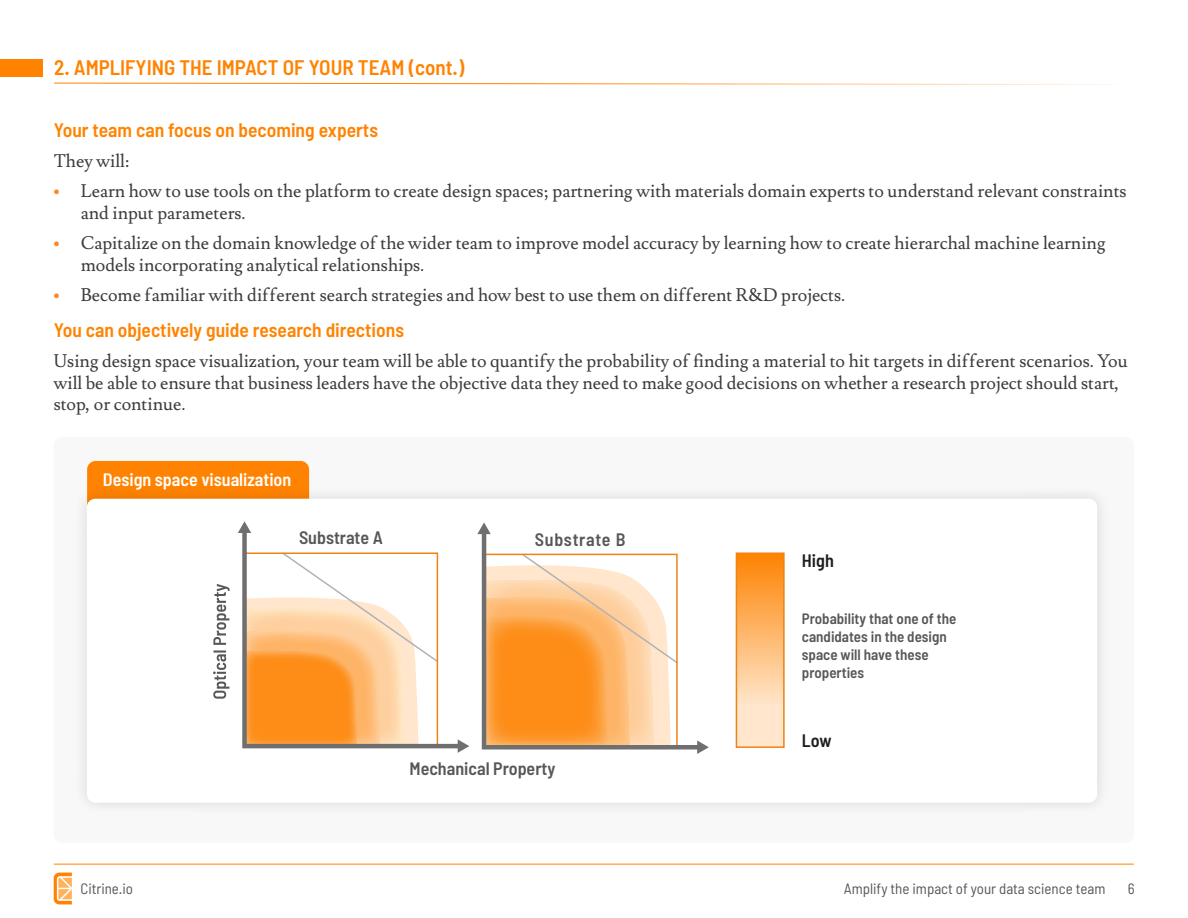
<style>
.page{position:relative;width:1188px;height:918px;background:#fff}
.page>*{position:absolute;margin:0;border:0;box-sizing:border-box;transform-origin:0 0}
.t1{font:600 semi-condensed 21px "Barlow";color:#ff8300}
.t2{font:600 semi-condensed 19.5px "Barlow";color:#ff8300}
.t3{font:18px/21.6px "Lusitana";color:#3c3c3b}
.t4{font:600 semi-condensed 18px "Barlow";color:#575756}
.t5{font:600 semi-condensed 18px "Barlow";color:#fff}
.t6{font:600 semi-condensed 18px "Barlow";letter-spacing:.04em;color:#575756}
.t7{font:600 semi-condensed 18px "Barlow";color:#1d1d1b}
.t8{font:600 semi-condensed 15px/18px "Barlow";color:#575756}
.t9{font:semi-condensed 15px "Barlow";color:#575756}
.s1{font-family:"Barlow";font-weight:700;font-stretch:semi-condensed;color:#ff8620}
</style>
<div class="page">
<svg style="left:54px;top:873px;width:18px;height:31px"></svg>
<hr style="left:54px;top:864px;width:1080px;height:1px;background:#ff8200">
<svg style="left:54px;top:83px;width:1060px;height:2px"></svg>
<div style="left:0;top:59px;width:43px;height:17px;background:#ff8300"></div>
<div style="left:54px;top:437px;width:1080px;height:406px;background:#f8f8f8;border-radius:9px"></div>
<div style="left:87px;top:461px;width:222px;height:60px;background:#ff8300;border-radius:9px"></div>
<div style="left:73px;top:485px;width:1038px;height:332px;background:#000;opacity:.14"></div>
<div style="left:87px;top:499px;width:1010px;height:304px;background:#fff;border-radius:9px"></div>
<svg style="left:213px;top:584px;width:17px;height:115px"></svg>
<svg style="left:242px;top:533px;width:216px;height:218px"></svg>
<svg style="left:458px;top:739px;width:11px;height:14px"></svg>
<svg style="left:238px;top:521px;width:13px;height:12px"></svg>
<svg style="left:480px;top:534px;width:218px;height:216px"></svg>
<svg style="left:697px;top:741px;width:12px;height:13px"></svg>
<svg style="left:477px;top:522px;width:14px;height:12px"></svg>
<svg style="left:739px;top:556px;width:43px;height:189px;background:#febf7c"></svg>
<div style="left:736px;top:553px;width:49px;height:195px;border:2px solid #f08216"></div>
<p class="t1" style="left:54px;top:59px;width:412px">2. AMPLIFYING THE IMPACT OF YOUR TEAM (cont.)</p>
<p class="t2" style="left:54px;top:122px;width:326px">Your team can focus on becoming experts</p>
<p class="t3" style="left:54px;top:152px;width:77px">They will:</p>
<p class="t3" style="left:81px;top:182px;width:1047px;text-indent:-27px"><span class="s1">•</span> Learn how to use tools on the platform to create design spaces; partnering with materials domain experts to understand relevant constraints and input parameters.</p>
<p class="t3" style="left:81px;top:234px;width:1026px;text-indent:-27px"><span class="s1">•</span> Capitalize on the domain knowledge of the wider team to improve model accuracy by learning how to create hierarchal machine learning models incorporating analytical relationships.</p>
<p class="t3" style="left:54px;top:285px;width:793px"><span class="s1">•</span> Become familiar with different search strategies and how best to use them on different R&amp;D projects.</p>
<p class="t2" style="left:54px;top:322px;width:352px">You can objectively guide research directions</p>
<p class="t3" style="left:54px;top:352px;width:1076px">Using design space visualization, your team will be able to quantify the probability of finding a material to hit targets in different scenarios. You will be able to ensure that business leaders have the objective data they need to make good decisions on whether a research project should start, stop, or continue.</p>
<p class="t5" style="left:103px;top:472px;width:190px">Design space visualization</p>
<p class="t4" style="left:299px;top:531px;width:85px">Substrate A</p>
<p class="t6" style="left:535px;top:532px;width:92px">Substrate B</p>
<p class="t4" style="left:410px;top:762px;width:148px">Mechanical Property</p>
<p class="t7" style="left:802px;top:553px;width:33px">High</p>
<p class="t8" style="left:802px;top:610px;width:156px">Probability that one of the candidates in the design space will have these properties</p>
<p class="t7" style="left:802px;top:733px;width:31px">Low</p>
<p class="t9" style="left:80px;top:884px;width:54px">Citrine.io</p>
<p class="t9" style="left:844px;top:883px;width:263px">Amplify the impact of your data science team</p>
<p class="t9" style="left:1128px;top:883px;width:8px">6</p>
</div>
